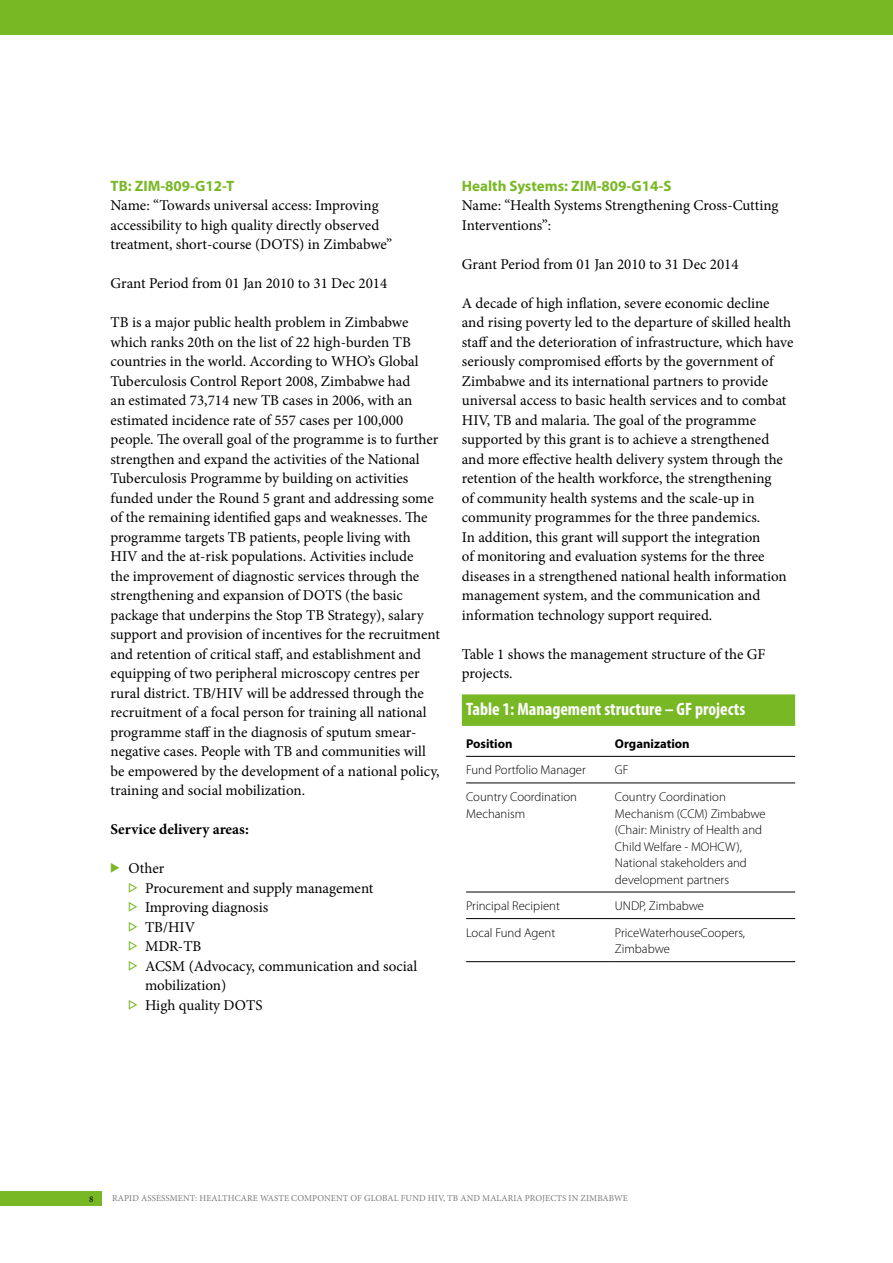
<style>
.page{position:relative;width:893px;height:1263px;background:#fff}
.page>*{position:absolute;margin:0;border:0;box-sizing:border-box;transform-origin:0 0}
.t1{font:700 condensed 18px "Myriad Pro";color:#fff}
.t2{font:15px/19.5px "Minion Pro";color:#000}
.t3{font:700 15px "Myriad Pro";color:#79b825}
.t4{font:700 15px "Minion Pro";color:#000}
.t5{font:300 12.75px/16.5px "Myriad Pro";color:#000}
.t6{font:700 12.75px "Myriad Pro";color:#000}
.t7{font:9px "Minion Pro";letter-spacing:.01em;color:#7a7b7a}
.t8{font:9px "Minion Pro";color:#000}
.s1{font-family:"Geometric Arrows";font-size:10.5px;color:#79b825}
</style>
<div class="page">
<div style="left:0;top:1191px;width:102px;height:15px;background:#79b825"></div>
<div style="left:0;top:0;width:893px;height:35px;background:#79b825"></div>
<div style="left:462px;top:694px;width:333px;height:32px;background:#79b825"></div>
<hr style="left:466px;top:756px;width:149px;height:1px;background:#000">
<hr style="left:615px;top:756px;width:180px;height:1px;background:#000">
<hr style="left:466px;top:783px;width:149px;height:1px;background:#000">
<hr style="left:615px;top:783px;width:180px;height:1px;background:#000">
<hr style="left:466px;top:892px;width:149px;height:1px;background:#000">
<hr style="left:615px;top:892px;width:180px;height:1px;background:#000">
<hr style="left:466px;top:918px;width:149px;height:1px;background:#000">
<hr style="left:615px;top:918px;width:180px;height:1px;background:#000">
<hr style="left:466px;top:961px;width:149px;height:1px;background:#000">
<hr style="left:615px;top:961px;width:180px;height:1px;background:#000">
<p class="t3" style="left:111px;top:177px;width:125px">TB: ZIM-809-G12-T</p>
<p class="t2" style="left:111px;top:196px;width:270px;text-align:justify">Name: “Towards universal access: Improving accessibility to high quality directly observed treatment, short-course (DOTS</p>
<p class="t2" style="left:299px;top:235px;width:94px">) in Zimbabwe”</p>
<p class="t2" style="left:111px;top:274px;width:278px">Grant Period from 01 Jan 2010 to 31 Dec 2014</p>
<p class="t2" style="left:111px;top:313px;width:329px">TB is a major public health problem in Zimbabwe which ranks 20th on the list of 22 high-burden TB countries in the world. According to WHO’s Global Tuberculosis Control Report 2008, Zimbabwe had<br>an estimated 73,714 new TB cases in 2006, with an estimated incidence rate of 557 cases per 100,000 people. The overall goal of the programme is to further strengthen and expand the activities of the National Tuberculosis Programme by building on activities funded under the Round 5 grant and addressing some of the remaining identified gaps and weaknesses. The programme targets TB patients, people living with HIV and the at-risk populations. Activities include<br>the improvement of diagnostic services through the strengthening and expansion of DOTS</p>
<p class="t2" style="left:111px;top:586px;width:331px;text-indent:235px">(the basic package that underpins the Stop TB Strategy), salary support and provision of incentives for the recruitment and retention of critical staff, and establishment and equipping of two peripheral microscopy centres per rural district. TB/HIV will be addressed through the recruitment of a focal person for training all national programme staff in the diagnosis of sputum smear&shy;negative cases. People with TB and communities will be empowered by the development of a national policy, training and social mobilization.</p>
<p class="t4" style="left:111px;top:819px;width:140px">Service delivery areas:</p>
<p class="t2" style="left:129px;top:859px;width:246px;text-indent:-18px"><span class="s1">{</span> Other<br><span class="s1">P</span> Procurement and supply management<br><span class="s1">P</span> Improving diagnosis<br><span class="s1">P</span> TB/HIV<br><span class="s1">P</span> MD</p>
<p class="t2" style="left:169px;top:937px;width:24px">R-TB</p>
<p class="t2" style="left:129px;top:956px;width:19px"><span class="s1">P</span> ACSM</p>
<p class="t2" style="left:189px;top:956px;width:230px">(Advocacy, communication and social</p>
<p class="t2" style="left:145px;top:976px;width:83px">mobilization)</p>
<p class="t2" style="left:129px;top:995px;width:106px"><span class="s1">P</span> High quality DOTS</p>
<p class="t3" style="left:462px;top:177px;width:211px">Health Systems: ZIM-809-G14-S</p>
<p class="t2" style="left:462px;top:196px;width:318px">Name: “Health Systems Strengthening Cross-Cutting<br>Interventions”:</p>
<p class="t2" style="left:462px;top:254px;width:278px">Grant Period from 01 Jan 2010 to 31 Dec 2014</p>
<p class="t2" style="left:462px;top:293px;width:333px">A decade of high inflation, severe economic decline and rising poverty led to the departure of skilled health staff and the deterioration of infrastructure, which have seriously compromised efforts by the government of Zimbabwe and its international partners to provide universal access to basic health services and to combat HIV, TB and malaria. The goal of the programme supported by this grant is to achieve a strengthened and more effective health delivery system through the retention of the health workforce, the strengthening<br>of community health systems and the scale-up in community programmes for the three pandemics.<br>In addition, this grant will support the integration<br>of monitoring and evaluation systems for the three diseases in a strengthened national health information management system, and the communication and information technology support required.</p>
<p class="t2" style="left:462px;top:644px;width:304px">Table 1 shows the management structure of the GF projects.</p>
<p class="t1" style="left:466px;top:699px;width:281px">Table 1: Management structure – GF projects</p>
<p class="t6" style="left:466px;top:736px;width:48px">Position</p>
<p class="t6" style="left:615px;top:736px;width:76px">Organization</p>
<p class="t5" style="left:466px;top:762px;width:121px">Fund Portfolio Manager</p>
<p class="t5" style="left:615px;top:762px;width:15px">GF</p>
<p class="t5" style="left:466px;top:789px;width:112px">Country Coordination<br>Mechanism</p>
<p class="t5" style="left:615px;top:789px;width:152px">Country Coordination<br>Mechanism (CCM) Zimbabwe (Chair: Ministry of Health and<br>Child Welfare - MOHCW),<br>National stakeholders and development partners</p>
<p class="t5" style="left:466px;top:898px;width:95px">Principal Recipient</p>
<p class="t5" style="left:615px;top:898px;width:91px">UNDP, Zimbabwe</p>
<p class="t5" style="left:466px;top:924px;width:91px">Local Fund Agent</p>
<p class="t5" style="left:615px;top:924px;width:132px">PriceWaterhouseCoopers,<br>Zimbabwe</p>
<p class="t8" style="left:89px;top:1193px;width:6px">8</p>
<p class="t7" style="left:112px;top:1192px;width:517px">Rapid Assessment: Healthcare Waste Component of Global Fund HIV, TB and Malaria Projects in Zimbabwe</p>
</div>
